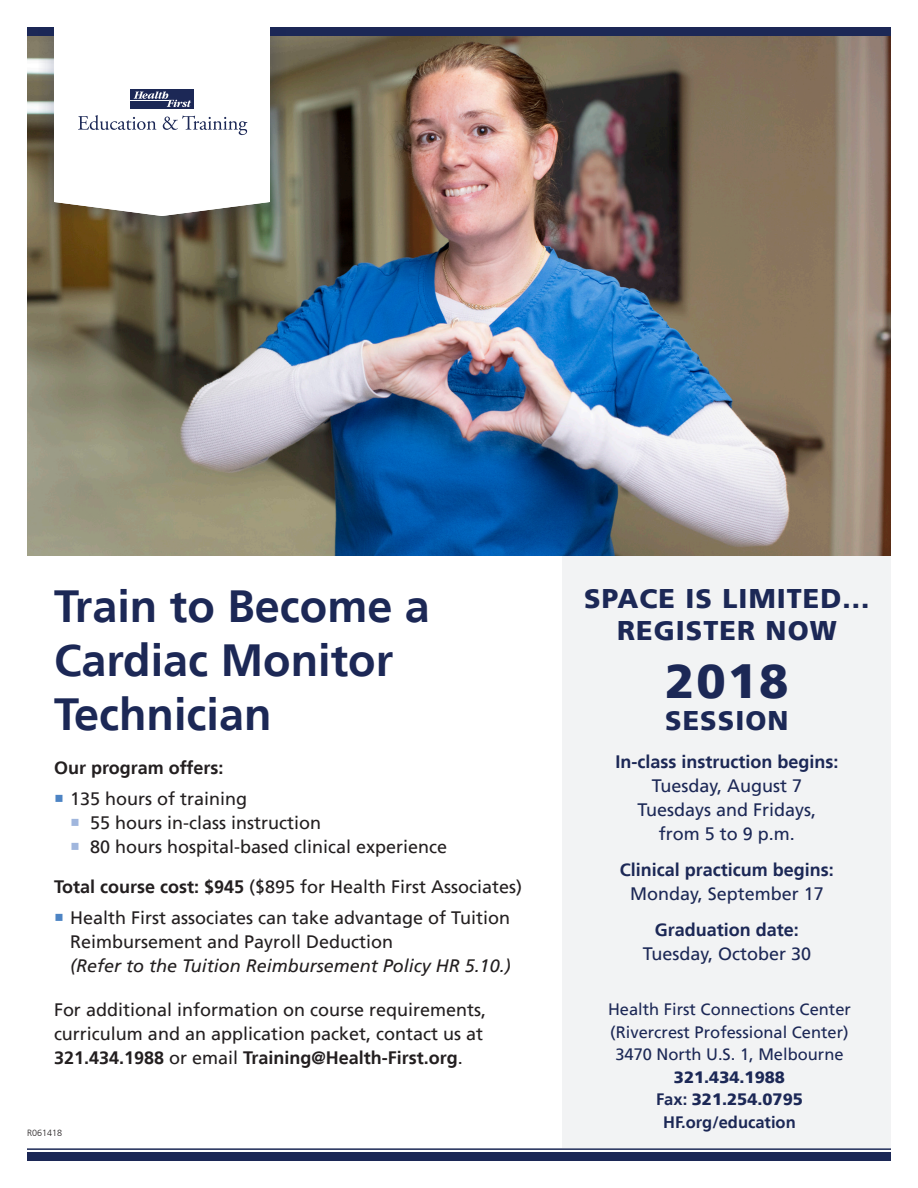
<style>
.page{position:relative;width:918px;height:1188px;background:#fff}
.page>*{position:absolute;margin:0;border:0;box-sizing:border-box;transform-origin:0 0}
.t1{font:900 48px "Frutiger LT";color:#1c2856}
.t2{font:700 45px/54px "Frutiger LT";color:#1c2856}
.t3{font:900 27px "Frutiger LT";letter-spacing:.04em;color:#1c2856}
.t4{font:18px/24px "Frutiger LT";color:#231f20}
.t5{font:700 18px/24px "Frutiger LT";color:#1c2856;text-align:center}
.t6{font:18px/24px "Frutiger LT";color:#1c2856;text-align:center}
.t7{font:italic 18px "Frutiger LT";color:#231f20}
.t8{font:700 18px "Frutiger LT";color:#231f20}
.t9{font:16.5px/22.5px "Frutiger LT";color:#1c2856}
.t10{font:900 16.5px "Frutiger LT";color:#1c2856}
.t11{font:700 16.5px "Frutiger LT";color:#1c2856}
.t12{font:300 9px "Frutiger LT";color:#231f20}
.s1{color:#4d84c4}
.s2{color:#a0b6dd}
.s3{font-weight:700}
.s4{font-weight:400}
</style>
<div class="page">
<div style="left:563px;top:34px;width:328px;height:1114px;background:#f2f3f4"></div>
<img style="left:27px;top:35px;width:864px;height:520px">
<div style="left:27px;top:27px;width:864px;height:8px;background:#1c2856"></div>
<svg style="left:37px;top:35px;width:249px;height:198px;background:#6d6854"></svg>
<div style="left:27px;top:1153px;width:864px;height:8px;background:#1c2856"></div>
<hr style="left:27px;top:1148px;width:864px;height:2px;background:#1c2856">
<svg style="left:54px;top:27px;width:216px;height:189px"></svg>
<p class="t2" style="left:54px;top:579px;width:377px">Train to Become a<br>Cardiac Monitor<br>Technician</p>
<p class="t8" style="left:54px;top:757px;width:171px">Our program offers:</p>
<p class="t4" style="left:54px;top:787px;width:195px"><span class="s1">○</span> 135 hours of training</p>
<p class="t4" style="left:70px;top:811px;width:253px"><span class="s2">○</span> 55 hours in-class instruction</p>
<p class="t4" style="left:70px;top:835px;width:379px"><span class="s2">○</span> 80 hours hospital-based clinical experience</p>
<p class="t4" style="left:54px;top:875px;width:470px"><span class="s3">Total course cost: $945</span> ($895 for Health First Associates)</p>
<p class="t4" style="left:54px;top:906px;width:458px"><span class="s1">○</span> Health First associates can take advantage of Tuition</p>
<p class="t4" style="left:70px;top:930px;width:325px">Reimbursement and Payroll Deduction</p>
<p class="t7" style="left:70px;top:955px;width:442px">(Refer to the Tuition Reimbursement Policy HR 5.10.)</p>
<p class="t4" style="left:54px;top:998px;width:434px">For additional information on course requirements, curriculum and an application packet, contact us at<br><span class="s3">321.434.1988</span> or email <span class="s3">Training@Health-First.org</span>.</p>
<p class="t12" style="left:27px;top:1128px;width:37px">R061418</p>
<p class="t3" style="left:584px;top:582px;width:287px">SPACE IS LIMITED...</p>
<p class="t3" style="left:617px;top:615px;width:221px">REGISTER NOW</p>
<p class="t1" style="left:665px;top:652px;width:125px">2018</p>
<p class="t3" style="left:665px;top:705px;width:125px">SESSION</p>
<p class="t5" style="left:615px;top:750px;width:224px">In-class instruction begins:<br><span class="s4">Tuesday, August 7</span></p>
<p class="t6" style="left:638px;top:798px;width:180px">Tuesdays and Fridays, from 5 to 9 p.m.</p>
<p class="t5" style="left:620px;top:858px;width:216px">Clinical practicum begins:<br><span class="s4">Monday, September 17</span></p>
<p class="t6" style="left:643px;top:918px;width:170px"><span class="s3">Graduation date:<br></span>Tuesday, October 30</p>
<p class="t9" style="left:608px;top:998px;width:244px">Health First Connections Center (Rivercrest Professional Center)</p>
<p class="t9" style="left:615px;top:1043px;width:230px">3470 North U.S. 1, Melbourne</p>
<p class="t10" style="left:674px;top:1067px;width:113px">321.434.1988</p>
<p class="t10" style="left:656px;top:1089px;width:148px"><span class="s3">Fax:</span> 321.254.0795</p>
<p class="t11" style="left:663px;top:1112px;width:134px">HF.org/education</p>
</div>
